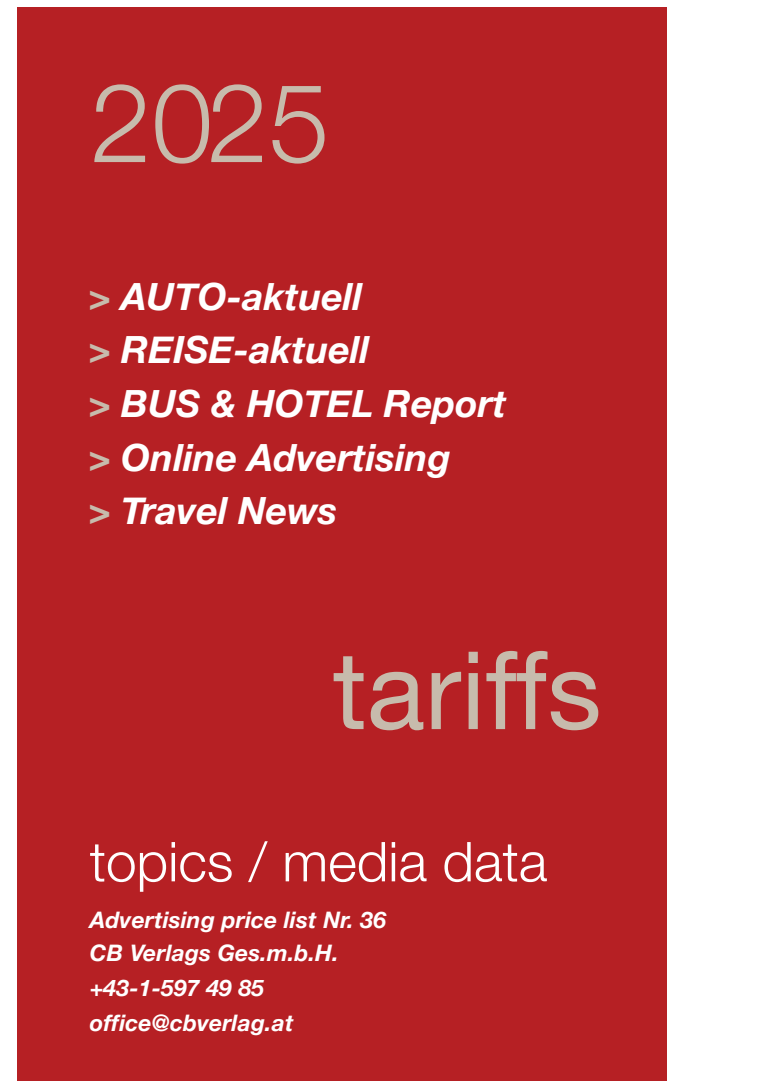
<style>
.page{position:relative;width:780px;height:1088px;background:#fff}
.page>*{position:absolute;margin:0;border:0;box-sizing:border-box;transform-origin:0 0}
.t1{font:300 110px "Helvetica Neue";color:#c7bbac}
.t2{font:108.38px "Helvetica Neue";color:#c7bbac}
.t3{font:300 55px "Helvetica Neue";color:#fff}
.t4{font:italic 700 37.5px/53.6px "Helvetica Neue";color:#fff}
.t5{font:italic 700 22.75px/32.5px "Helvetica Neue";letter-spacing:.01em;color:#fff}
.s1{color:#c7bbac}
</style>
<div class="page">
<div style="left:18px;top:7px;width:649px;height:1074px;background:#b62024"></div>
<h1 class="t1" style="left:90px;top:56px;width:241px">2025</h1>
<h3 class="t4" style="left:88px;top:268px;width:419px"><span class="s1">&gt;</span> AUTO-aktuell<br><span class="s1">&gt;</span> REISE-aktuell<br><span class="s1">&gt;</span> BUS &amp; HOTEL Report <span class="s1">&gt;</span> Online Advertising<br><span class="s1">&gt;</span> Travel News</h3>
<h2 class="t2" style="left:332px;top:626px;width:270px">tariffs</h2>
<h3 class="t3" style="left:90px;top:828px;width:459px">topics / media data</h3>
<p class="t5" style="left:90px;top:903px;width:298px">Advertising price list Nr. 36<br>CB Verlags Ges.m.b.H.</p>
<p class="t5" style="left:90px;top:969px;width:205px;line-height:35px">+43-1-597 49 85 office@cbverlag.at</p>
</div>
